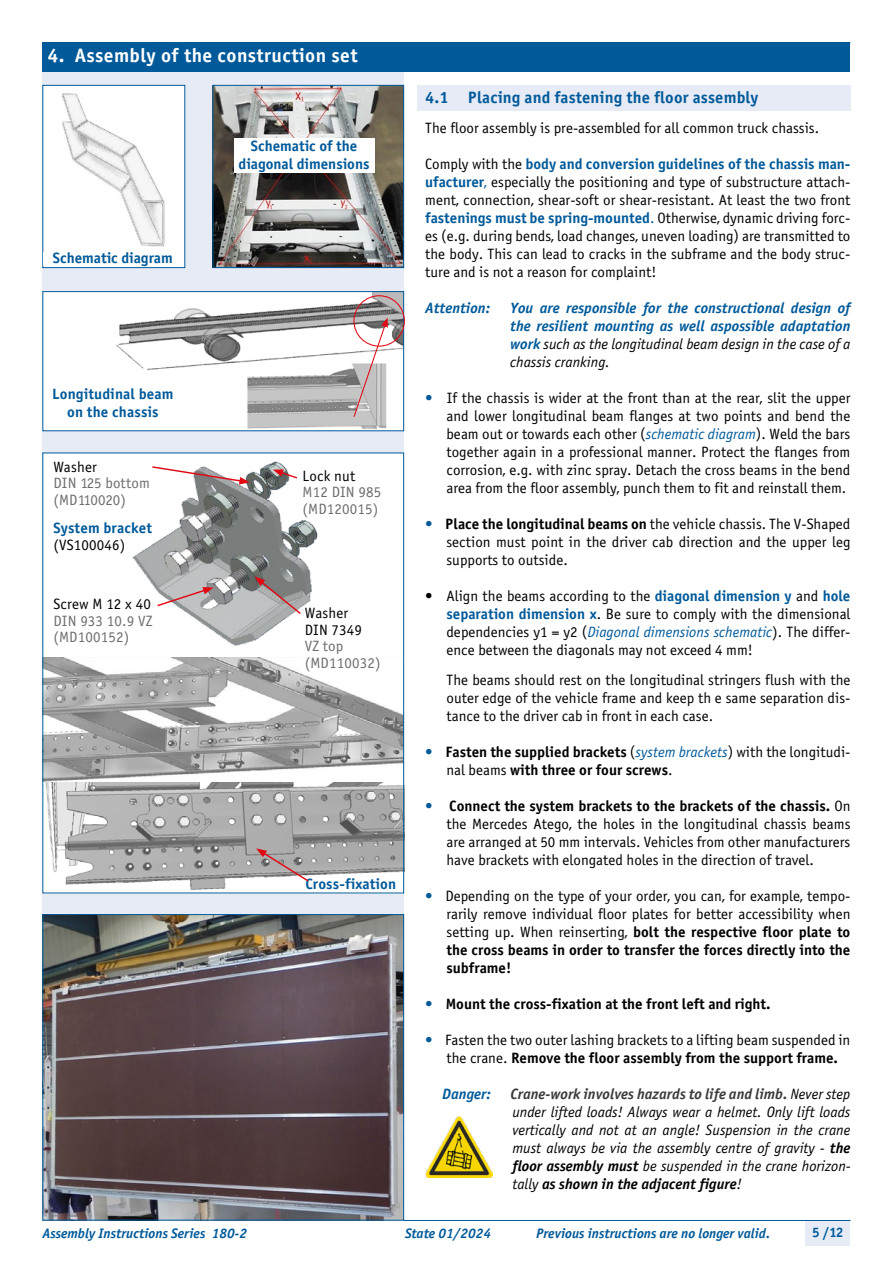
<style>
.page{position:relative;width:893px;height:1263px;background:#fff}
.page>*{position:absolute;margin:0;border:0;box-sizing:border-box;transform-origin:0 0}
.t1{font:19.5px "Officina Sans Bold ITC";letter-spacing:.02em;color:#fff}
.t2{font:16.5px "Officina Sans Bold ITC";letter-spacing:.01em;color:#005a9a}
.t3{font:15px/18px "Officina Sans Book ITC";color:#000;text-align:justify}
.t4{font:15px/18px "Officina Sans Bold ITC";color:#000}
.t5{font:italic 15px/18px "Officina Sans Book ITC";color:#000}
.t6{font:15px/18px "Officina Sans Bold ITC";color:#005a9a;text-align:center}
.t7{font:italic 15px/18px "Officina Sans Bold ITC";color:#005a9a}
.t8{font:15px/16.5px "Officina Sans Book ITC";letter-spacing:.01em;color:#6d6d6c}
.t9{font:italic 15px "Officina Sans Bold ITC";color:#3c3a3a}
.t10{font:italic 15px "Officina Sans Bold ITC";color:#000}
.t11{font:italic 13.8px "Officina Sans Bold ITC";color:#005a9a}
.t12{font:13.8px "Officina Sans Bold ITC";color:#005a9a}
.s1{font-family:"Officina Sans Book ITC";color:#000}
.s2{font-family:"Officina Sans Bold ITC";color:#005a9a}
.s3{color:#005a9a}
.s4{font-family:"Officina Sans Book ITC"}
.s5{font-style:italic;color:#005a9a}
.s6{font-family:"Officina Sans Bold ITC"}
.s7{font-family:"Officina Sans Book ITC";color:#005a9a}
.s8{font-family:"Officina Sans Book ITC";font-style:italic;color:#005a9a}
</style>
<div class="page">
<div style="left:43px;top:42px;width:361px;height:1178px;background:#e6ebf6"></div>
<div style="left:806px;top:1220px;width:44px;height:26px;background:#e6ebf6"></div>
<hr style="left:43px;top:1220px;width:807px;height:1px;background:#005a9a">
<div style="left:417px;top:85px;width:433px;height:26px;background:#e6ebf6"></div>
<div style="left:43px;top:43px;width:807px;height:29px;background:#005a9a"></div>
<img style="left:215px;top:87px;width:187px;height:179px">
<div style="left:213px;top:85px;width:191px;height:183px;border:1px solid #005a9a"></div>
<img style="left:45px;top:916px;width:357px;height:302px">
<div style="left:43px;top:914px;width:361px;height:306px;border:1px solid #005a9a"></div>
<img style="left:426px;top:1116px;width:67px;height:61px">
<div style="left:43px;top:85px;width:142px;height:183px;background:#fff"></div>
<img style="left:62px;top:93px;width:103px;height:154px">
<div style="left:43px;top:85px;width:142px;height:183px;border:1px solid #005a9a"></div>
<div style="left:234px;top:138px;width:140px;height:34px;background:#fff"></div>
<div style="left:43px;top:292px;width:361px;height:139px;background:#fff"></div>
<img style="left:116px;top:293px;width:286px;height:136px">
<div style="left:43px;top:291px;width:361px;height:140px;border:1px solid #005a9a"></div>
<div style="left:353px;top:295px;width:52px;height:52px;border:1px solid #e30613;border-radius:50%"></div>
<svg style="left:353px;top:318px;width:35px;height:100px"></svg>
<div style="left:47px;top:388px;width:132px;height:34px;background:#fff"></div>
<div style="left:44px;top:252px;width:138px;height:14px;background:#fff"></div>
<img style="left:45px;top:782px;width:357px;height:109px">
<div style="left:304px;top:878px;width:93px;height:13px;background:#fff"></div>
<svg style="left:256px;top:848px;width:54px;height:35px;background:#b6a9a9"></svg>
<div style="left:43px;top:453px;width:361px;height:197px;background:#fff"></div>
<img style="left:132px;top:461px;width:186px;height:185px">
<svg style="left:156px;top:587px;width:57px;height:20px"></svg>
<svg style="left:255px;top:576px;width:47px;height:39px;background:#9f9596"></svg>
<svg style="left:151px;top:465px;width:99px;height:19px"></svg>
<svg style="left:273px;top:469px;width:26px;height:11px"></svg>
<svg style="left:45px;top:650px;width:357px;height:132px;background:#bfbfbf"></svg>
<h1 class="t1" style="left:47px;top:44px;width:312px">4. Assembly of the construction set</h1>
<p class="t6" style="left:53px;top:249px;width:121px">Schematic diagram</p>
<p class="t6" style="left:52px;top:385px;width:123px">Longitudinal beam on the chassis</p>
<p class="t3" style="left:53px;top:458px;width:45px">Washer</p>
<p class="t8" style="left:53px;top:475px;width:98px">DIN 125 bottom (MD110020)</p>
<p class="t6" style="left:53px;top:519px;width:100px">System bracket</p>
<p class="t3" style="left:53px;top:536px;width:73px">(VS100046)</p>
<p class="t3" style="left:53px;top:595px;width:99px">Screw M 12 x 40</p>
<p class="t8" style="left:53px;top:613px;width:100px">DIN 933 10.9 VZ (MD100152)</p>
<p class="t6" style="left:239px;top:136px;width:132px">Schematic of the diagonal dimensions</p>
<p class="t3" style="left:303px;top:467px;width:54px">Lock nut</p>
<p class="t8" style="left:303px;top:484px;width:80px">M12 DIN 985 (MD120015)</p>
<p class="t3" style="left:305px;top:605px;width:59px;line-height:16.5px">Washer<br>DIN 7349</p>
<p class="t8" style="left:305px;top:638px;width:77px">VZ top (MD110032)</p>
<p class="t6" style="left:305px;top:874px;width:92px">Cross-fixation</p>
<p class="t2" style="left:425px;top:87px;width:335px">4.1 Placing and fastening the floor assembly</p>
<p class="t3" style="left:425px;top:119px;width:395px">The floor assembly is pre-assembled for all common truck chassis.</p>
<p class="t6" style="left:425px;top:155px;width:427px"><span class="s1">Comply with the</span> body and conversion guidelines of the chassis man-</p>
<p class="t3" style="left:425px;top:173px;width:427px"><span class="s2">ufacturer</span><span class="s3">,</span> especially the positioning and type of substructure attach&shy;ment, connection, shear-soft or shear-resistant. At least the two front</p>
<p class="t6" style="left:425px;top:209px;width:427px">fastenings must be spring-mounted<span class="s4">.</span> <span class="s1">Otherwise, dynamic driving forc-</span></p>
<p class="t3" style="left:425px;top:227px;width:427px">es (e.g. during bends, load changes, uneven loading) are transmitted to the body. This can lead to cracks in the subframe and the body struc&shy;ture and is not a reason for complaint!</p>
<p class="t7" style="left:425px;top:299px;width:66px">Attention:</p>
<p class="t7" style="left:510px;top:299px;width:342px">You are responsible for the constructional design of the resilient mounting as well aspossible adaptation</p>
<p class="t5" style="left:510px;top:336px;width:342px"><span class="s2">work</span> such as the longitudinal beam design in the case of a chassis cranking.</p>
<p class="t3" style="left:446px;top:389px;width:405px;text-indent:-21px"><span class="s3">•</span> If the chassis is wider at the front than at the rear, slit the upper and lower longitudinal beam flanges at two points and bend the beam out or towards each other (<span class="s5">schematic diagram</span>). Weld the bars together again in a professional manner. Protect the flanges from corrosion, e.g. with zinc spray. Detach the cross beams in the bend area from the floor assembly, punch them to fit and reinstall them.</p>
<p class="t3" style="left:446px;top:515px;width:405px;text-indent:-21px"><span class="s3">•</span> <span class="s6">Place the longitudinal beams on</span> the vehicle chassis. The V-Shaped section must point in the driver cab direction and the upper leg supports to outside.</p>
<p class="t3" style="left:446px;top:587px;width:405px;text-indent:-21px">• Align the beams according to the <span class="s2">diagonal dimension y</span> and <span class="s2">hole separation dimension x</span>. Be sure to comply with the dimensional dependencies y1 = y2 (<span class="s5">Diagonal dimensions schematic</span>). The differ&shy;ence between the diagonals may not exceed 4 mm!</p>
<p class="t3" style="left:446px;top:671px;width:405px">The beams should rest on the longitudinal stringers flush with the outer edge of the vehicle frame and keep th e same separation dis&shy;tance to the driver cab in front in each case.</p>
<p class="t4" style="left:446px;top:743px;width:405px;text-indent:-21px"><span class="s7">•</span> Fasten the supplied brackets <span class="s4">(</span><span class="s8">system brackets</span><span class="s4">) with the longitudi&shy;nal beams</span> with three or four screws<span class="s4">.</span></p>
<p class="t4" style="left:425px;top:797px;width:427px"><span class="s7">•</span> Connect the system brackets to the brackets of the chassis. <span class="s4">On</span></p>
<p class="t3" style="left:446px;top:815px;width:405px">the Mercedes Atego, the holes in the longitudinal chassis beams are arranged at 50 mm intervals. Vehicles from other manufacturers have brackets with elongated holes in the direction of travel.</p>
<p class="t3" style="left:425px;top:887px;width:427px;text-align:right"><span class="s3">•</span> Depending on the type of your order, you can, for example, tempo&shy;rarily remove individual floor plates for better accessibility when</p>
<p class="t4" style="left:446px;top:923px;width:405px;text-align:justify"><span class="s4">setting up. When reinserting,</span> bolt the respective floor plate to the cross beams in order to transfer the forces directly into the subframe!</p>
<p class="t4" style="left:425px;top:995px;width:347px"><span class="s7">•</span> Mount the cross-fixation at the front left and right.</p>
<p class="t3" style="left:425px;top:1031px;width:427px"><span class="s3">•</span> Fasten the two outer lashing brackets to a lifting beam suspended in</p>
<p class="t4" style="left:446px;top:1049px;width:393px"><span class="s4">the crane.</span> Remove the floor assembly from the support frame.</p>
<p class="t7" style="left:442px;top:1085px;width:50px">Danger:</p>
<p class="t9" style="left:511px;top:1085px;width:341px">Crane-work involves hazards to life and limb. <span class="s1">Never step</span></p>
<p class="t5" style="left:512px;top:1104px;width:340px;text-align:justify">under lifted loads! Always wear a helmet. Only lift loads vertically and not at an angle! Suspension in the crane must always be via the assembly centre of gravity - <span class="s6">the floor assembly must</span> be suspended in the crane horizon-</p>
<p class="t10" style="left:512px;top:1175px;width:231px"><span class="s4">tally</span> as shown in the adjacent figure<span class="s4">!</span></p>
<p class="t11" style="left:43px;top:1225px;width:206px">Assembly Instructions Series 180-2</p>
<p class="t11" style="left:405px;top:1225px;width:88px">State 01/2024</p>
<p class="t11" style="left:536px;top:1225px;width:235px">Previous instructions are no longer valid.</p>
<p class="t12" style="left:812px;top:1224px;width:33px">5 /12</p>
</div>
